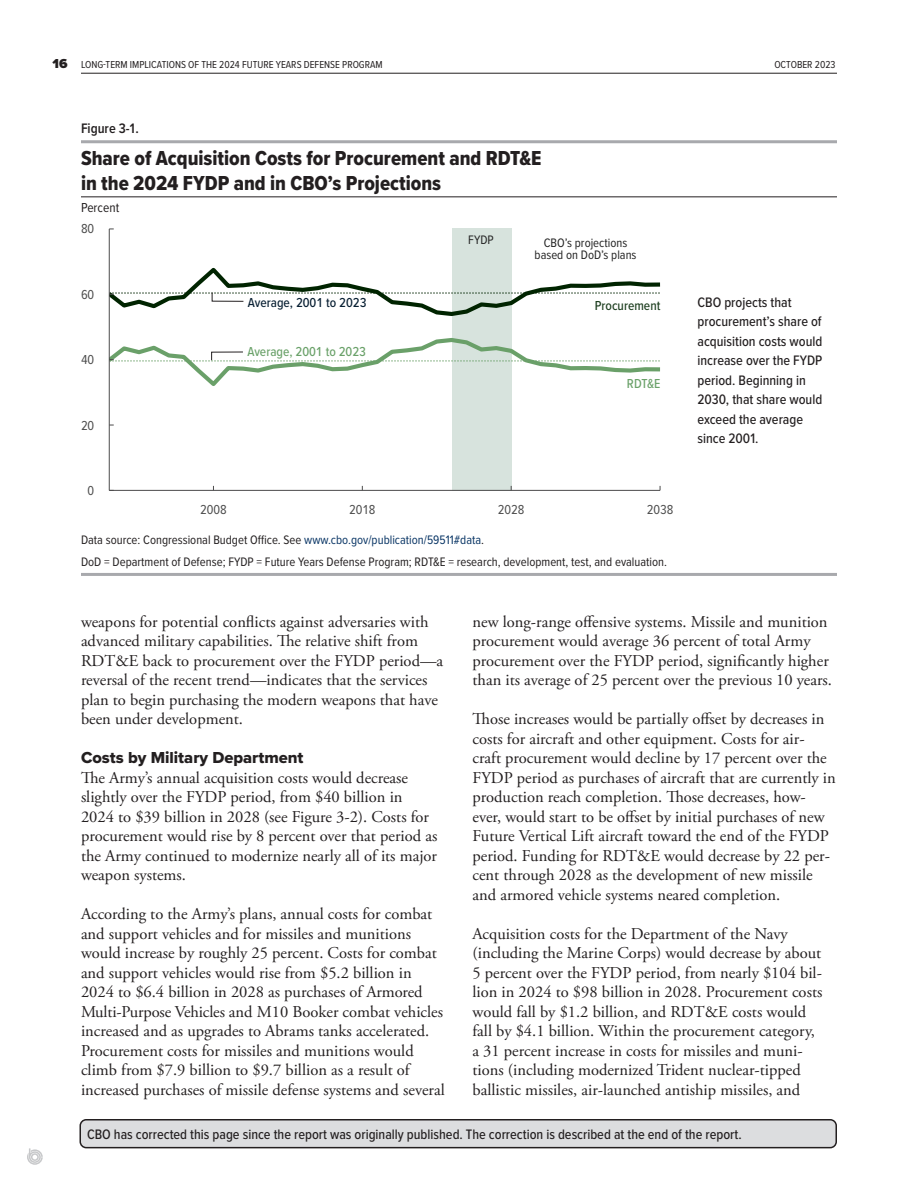
<style>
.page{position:relative;width:918px;height:1188px;background:#fff}
.page>*{position:absolute;margin:0;border:0;box-sizing:border-box;transform-origin:0 0}
.f2_title_chpt_3{font:21px/25.2px "Proxima Nova Cond Extrabld";color:#231f20}
.bd5_bodytext{font:16.5px/19.5px "Adobe Garamond Pro";color:#231f20}
.bd3_bhead{font:16.5px "Proxima Nova Extrabld";color:#231f20}
.f8_caption_text{font:500 14.25px/19.5px "Proxima Nova Cond";color:#231f20}
.t1{font:600 14.25px "Proxima Nova Cond";color:#231f20}
.t2{font:13.5px "Proxima Nova T Cond";color:#4d4d4d}
.t3{font:500 13.5px "Proxima Nova T Cond";color:#6aa169}
.t4{font:500 13.5px "Proxima Nova T Cond";color:#092033}
.t5{font:500 13.5px "Proxima Nova T Cond";color:#1d3e1f}
.units{font:13.5px "Proxima Nova Cond";color:#231f20}
.n_notes_last{font:12.75px "Proxima Nova Cond";color:#231f20}
.n_notes_list{font:12.75px "Proxima Nova Cond";color:#231f20}
.t6{font:12.75px/12px "Proxima Nova T Cond";color:#222;text-align:center}
.t7{font:10.5px "Proxima Nova Cond";color:#231f20}
.s1{font-family:"Proxima Nova";font-weight:900;font-size:13.5px}
.s2{color:#093565}
</style>
<div class="page">
<svg style="left:27px;top:1148px;width:16px;height:17px"></svg>
<hr style="left:81px;top:73px;width:756px;height:1px;background:#231f20">
<hr style="left:81px;top:140px;width:756px;height:3px;background:#a8a9ad">
<hr style="left:81px;top:197px;width:756px;height:1px;background:#231f20">
<hr style="left:81px;top:573px;width:756px;height:3px;background:#a8a9ad">
<div style="left:452px;top:228px;width:59px;height:263px;background:#d7e3dd"></div>
<hr style="left:109px;top:229px;width:1px;height:261px;background:#4c4b4c">
<hr style="left:109px;top:490px;width:551px;height:1px;background:#4c4b4c">
<svg style="left:109px;top:336px;width:551px;height:54px"></svg>
<svg style="left:109px;top:264px;width:551px;height:54px"></svg>
<div style="left:80px;top:1120px;width:756px;height:28px;background:#dcdddf;border-radius:6px"></div>
<div style="left:80px;top:1119px;width:757px;height:29px;border:2px solid #231f20;border-radius:6px"></div>
<p class="t7" style="left:53px;top:56px;width:332px"><span class="s1">16</span> LONG-TERM IMPLICATIONS OF THE 2024 FUTURE YEARS DEFENSE PROGRAM</p>
<p class="t7" style="left:774px;top:56px;width:13px">October</p>
<p class="t7" style="left:815px;top:56px;width:22px">2023</p>
<p class="t1" style="left:81px;top:118px;width:59px">Figure 3-1 .</p>
<p class="f2_title_chpt_3" style="left:81px;top:145px;width:462px">Share of Acquisition Costs for Procurement and RDT&amp;E in the 2024 FYDP and in CBO’s Projections</p>
<p class="units" style="left:81px;top:198px;width:40px">Percent</p>
<p class="t2" style="left:81px;top:221px;width:15px">80</p>
<p class="t2" style="left:81px;top:286px;width:15px">60</p>
<p class="t2" style="left:81px;top:352px;width:15px">40</p>
<p class="t2" style="left:81px;top:417px;width:15px">20</p>
<p class="t2" style="left:88px;top:482px;width:8px">0</p>
<p class="t6" style="left:468px;top:234px;width:27px">FYDP</p>
<p class="t6" style="left:535px;top:237px;width:103px">CBO’s projections based on DoD’s plans</p>
<p class="t4" style="left:248px;top:294px;width:120px">Average, 2001 to 2023</p>
<p class="t5" style="left:595px;top:297px;width:67px">Procurement</p>
<p class="t3" style="left:247px;top:343px;width:120px">Average, 2001 to 2023</p>
<p class="t3" style="left:627px;top:376px;width:35px">RDT&amp;E</p>
<p class="t2" style="left:200px;top:502px;width:28px">2008</p>
<p class="t2" style="left:349px;top:502px;width:28px">2018</p>
<p class="t2" style="left:498px;top:502px;width:28px">2028</p>
<p class="t2" style="left:647px;top:502px;width:28px">2038</p>
<p class="n_notes_list" style="left:81px;top:531px;width:405px">Data source: Congressional Budget Office. See <span class="s2">www.cbo.gov/publication/59511#data</span>.</p>
<p class="n_notes_last" style="left:81px;top:553px;width:588px">DoD = Department of Defense; FYDP = Future Years Defense Program; RDT&amp;E = research, development, test, and evaluation.</p>
<p class="f8_caption_text" style="left:698px;top:293px;width:127px">CBO projects that procurement’s share of acquisition costs would increase over the FYDP period. Beginning in<br>2030, that share would exceed the average since 2001.</p>
<p class="bd5_bodytext" style="left:81px;top:613px;width:364px">weapons for potential conflicts against adversaries with advanced military capabilities. The relative shift from RDT&amp;E back to procurement over the FYDP period—a reversal of the recent trend—indicates that the services plan to begin purchasing the modern weapons that have been under development.</p>
<p class="bd3_bhead" style="left:81px;top:746px;width:224px">Costs by Military Department</p>
<p class="bd5_bodytext" style="left:81px;top:769px;width:358px">The Army’s annual acquisition costs would decrease slightly over the FYDP period, from $40 billion in 2024 to $39 billion in 2028 (see Figure 3-2). Costs for procurement would rise by 8 percent over that period as the Army continued to modernize nearly all of its major weapon systems.</p>
<p class="bd5_bodytext" style="left:81px;top:905px;width:365px">According to the Army’s plans, annual costs for combat and support vehicles and for missiles and munitions would increase by roughly 25 percent. Costs for combat and support vehicles would rise from $5.2 billion in 2024 to $6.4 billion in 2028 as purchases of Armored Multi-Purpose Vehicles and M10 Booker combat vehicles increased and as upgrades to Abrams tanks accelerated.<br>Procurement costs for missiles and munitions would climb from $7.9 billion to $9.7 billion as a result of increased purchases of missile defense systems and several</p>
<p class="bd5_bodytext" style="left:472px;top:613px;width:361px">new long-range offensive systems. Missile and munition procurement would average 36 percent of total Army procurement over the FYDP period, significantly higher than its average of 25 percent over the previous 10 years.</p>
<p class="bd5_bodytext" style="left:472px;top:710px;width:365px">Those increases would be partially offset by decreases in costs for aircraft and other equipment. Costs for air&shy;craft procurement would decline by 17 percent over the FYDP period as purchases of aircraft that are currently in production reach completion. Those decreases, how&shy;ever, would start to be offset by initial purchases of new Future Vertical Lift aircraft toward the end of the FYDP period. Funding for RDT&amp;E would decrease by 22 per&shy;cent through 2028 as the development of new missile and armored vehicle systems neared completion.</p>
<p class="bd5_bodytext" style="left:472px;top:925px;width:351px">Acquisition costs for the Department of the Navy (including the Marine Corps) would decrease by about 5 percent over the FYDP period, from nearly $104 bil&shy;lion in 2024 to $98 billion in 2028. Procurement costs would fall by $1.2 billion, and RDT&amp;E costs would fall by $4.1 billion. Within the procurement category, a 31 percent increase in costs for missiles and muni&shy;tions (including modernized Trident nuclear-tipped ballistic missiles, air-launched antiship missiles, and</p>
<p class="f8_caption_text" style="left:87px;top:1125px;width:656px">CBO has corrected this page since the report was originally published. The correction is described at the end of the report.</p>
</div>
